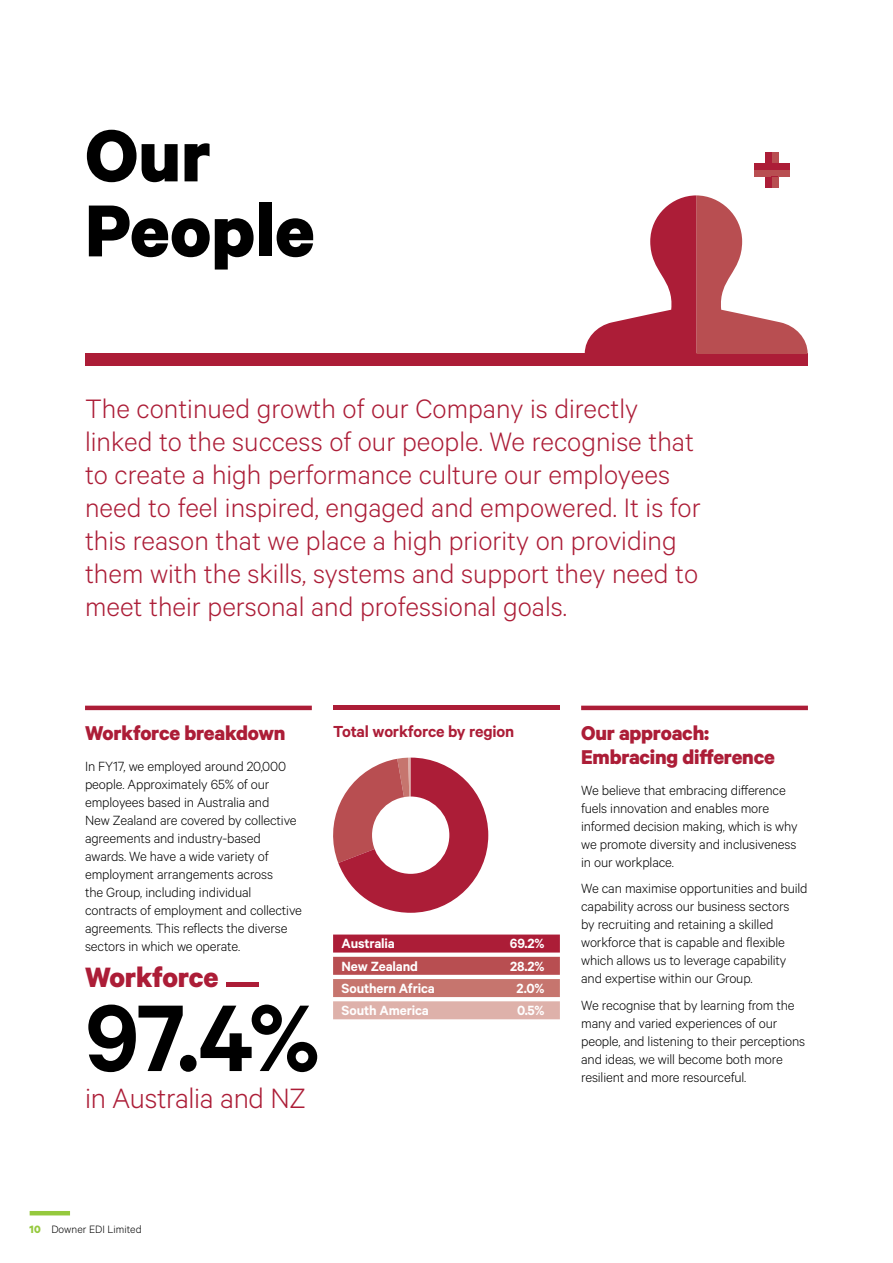
<style>
.page{position:relative;width:893px;height:1263px;background:#fff}
.page>*{position:absolute;margin:0;border:0;box-sizing:border-box;transform-origin:0 0}
.t1{font:600 106.5px "Calibre";color:#000}
.t2{font:700 82.8px/75px "Calibre";color:#000}
.t3{font:300 31.5px "Calibre";letter-spacing:-.01em;color:#ac1d37}
.t4{font:700 31.5px "Calibre";letter-spacing:-.01em;color:#ac1d37}
.t5{font:300 30px/33px "Calibre";color:#ac1d37}
.t6{font:700 22.5px/24px "Calibre";letter-spacing:-.01em;color:#ac1d37}
.t7{font:600 18px "Calibre";letter-spacing:-.01em;color:#ac1d37}
.t8{font:300 15px/18px "Calibre";letter-spacing:-.01em;color:#000}
.t9{font:600 15px "Calibre";letter-spacing:-.01em;color:#fff}
.t10{font:300 12px "Calibre";color:#000}
.s1{font-weight:700;color:#95c93d}
</style>
<div class="page">
<hr style="left:85px;top:706px;width:227px;height:4px;background:#ac1d37">
<div style="left:226px;top:982px;width:32px;height:5px;background:#ac1d37"></div>
<div style="left:333px;top:934px;width:227px;height:18px;background:#ac1d37"></div>
<div style="left:333px;top:957px;width:227px;height:18px;background:#b84e51"></div>
<div style="left:333px;top:979px;width:227px;height:18px;background:#c6756e"></div>
<div style="left:333px;top:1001px;width:227px;height:18px;background:#deb1aa"></div>
<svg style="left:333px;top:758px;width:155px;height:155px"></svg>
<div style="left:372px;top:796px;width:77px;height:78px;background:#fff;border-radius:50%"></div>
<hr style="left:581px;top:706px;width:227px;height:4px;background:#ac1d37">
<div style="left:85px;top:353px;width:723px;height:13px;background:#ac1d37"></div>
<hr style="left:333px;top:706px;width:227px;height:4px;background:#ac1d37">
<div style="left:765px;top:152px;width:13px;height:36px;background:#b84e51"></div>
<div style="left:765px;top:152px;width:7px;height:36px;background:#ac1d37"></div>
<div style="left:754px;top:164px;width:35px;height:12px;background:#ac1d37"></div>
<div style="left:754px;top:170px;width:35px;height:6px;background:#b84e51"></div>
<svg style="left:765px;top:176px;width:13px;height:1px"></svg>
<svg style="left:585px;top:195px;width:223px;height:159px"></svg>
<hr style="left:30px;top:1211px;width:40px;height:4px;background:#95c93d">
<h2 class="t2" style="left:85px;top:115px;width:231px">Our<br>People</h2>
<p class="t5" style="left:85px;top:391px;width:617px">The continued growth of our Company is directly linked to the success of our people. We recognise that to create a high performance culture our employees need to feel inspired, engaged and empowered. It is for this reason that we place a high priority on providing them with the skills, systems and support they need to meet their personal and professional goals.</p>
<h3 class="t6" style="left:85px;top:720px;width:202px">Workforce breakdown</h3>
<p class="t8" style="left:85px;top:756px;width:219px">In FY17, we employed around 20,000 people. Approximately 65% of our employees based in Australia and<br>New Zealand are covered by collective agreements and industry-based awards. We have a wide variety of employment arrangements across<br>the Group, including individual contracts of employment and collective agreements. This reflects the diverse sectors in which we operate.</p>
<h3 class="t4" style="left:85px;top:958px;width:135px">Workforce</h3>
<h1 class="t1" style="left:85px;top:974px;width:237px">97.4%</h1>
<h3 class="t3" style="left:85px;top:1079px;width:222px">in Australia and NZ</h3>
<p class="t7" style="left:333px;top:721px;width:183px">Total workforce by region</p>
<p class="t9" style="left:342px;top:935px;width:55px">Australia</p>
<p class="t9" style="left:510px;top:935px;width:36px">69.2%</p>
<p class="t9" style="left:342px;top:957px;width:78px">New Zealand</p>
<p class="t9" style="left:510px;top:957px;width:36px">28.2%</p>
<p class="t9" style="left:342px;top:979px;width:95px">Southern Africa</p>
<p class="t9" style="left:517px;top:979px;width:29px">2.0%</p>
<p class="t9" style="left:342px;top:1001px;width:89px">South America</p>
<p class="t9" style="left:517px;top:1001px;width:29px">0.5%</p>
<h3 class="t6" style="left:581px;top:720px;width:195px">Our approach:<br>Embracing difference</h3>
<p class="t8" style="left:581px;top:780px;width:218px">We believe that embracing difference fuels innovation and enables more informed decision making, which is why we promote diversity and inclusiveness in our workplace.</p>
<p class="t8" style="left:581px;top:879px;width:228px">We can maximise opportunities and build capability across our business sectors<br>by recruiting and retaining a skilled workforce that is capable and flexible which allows us to leverage capability and expertise within our Group.</p>
<p class="t8" style="left:581px;top:995px;width:225px">We recognise that by learning from the many and varied experiences of our people, and listening to their perceptions and ideas, we will become both more resilient and more resourceful.</p>
<p class="t10" style="left:30px;top:1222px;width:114px"><span class="s1">10</span> Downer EDI Limited</p>
</div>
